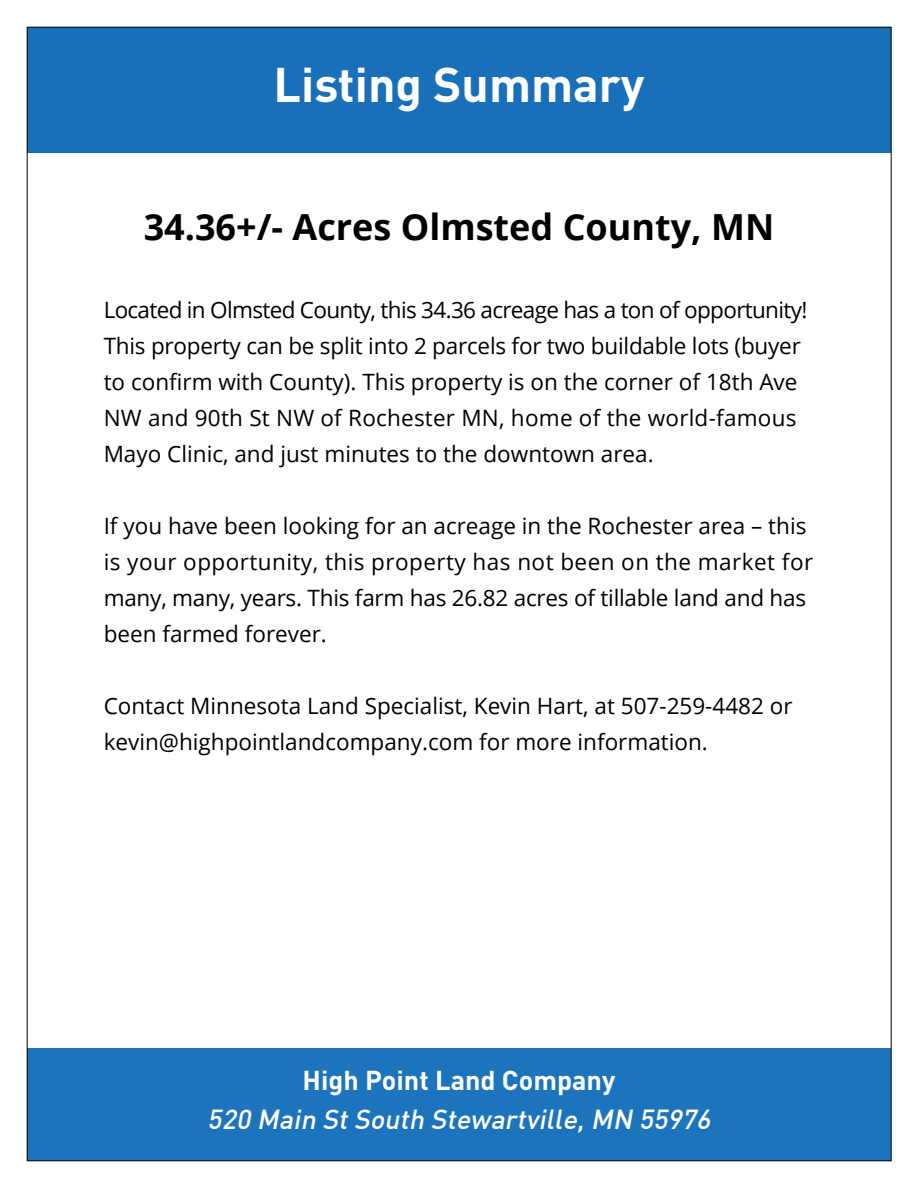
<style>
.page{position:relative;width:918px;height:1188px;background:#fff}
.page>*{position:absolute;margin:0;border:0;box-sizing:border-box;transform-origin:0 0}
.t1{font:700 48px "DIN";color:#fff}
.t2{font:700 36px "Open Sans";color:#000}
.t3{font:italic 500 27px "DIN";color:#fff}
.t4{font:700 27px "DIN";color:#fff}
.t5{font:22.5px/36px "Open Sans";color:#000}
</style>
<div class="page">
<div style="left:27px;top:27px;width:864px;height:126px;background:#1870b8"></div>
<div style="left:27px;top:1048px;width:864px;height:113px;background:#1c75bc"></div>
<h1 class="t1" style="left:274px;top:54px;width:372px">Listing Summary</h1>
<h2 class="t2" style="left:144px;top:201px;width:632px">34.36+/- Acres Olmsted County, MN</h2>
<p class="t5" style="left:104px;top:291px;width:705px">Located in Olmsted County, this 34.36 acreage has a ton of opportunity!<br>This property can be split into 2 parcels for two buildable lots (buyer to confirm with County). This property is on the corner of 18th Ave NW and 90th St NW of Rochester MN, home of the world-famous Mayo Clinic, and just minutes to the downtown area.</p>
<p class="t5" style="left:104px;top:507px;width:711px">If you have been looking for an acreage in the Rochester area – this is your opportunity, this property has not been on the market for many, many, years. This farm has 26.82 acres of tillable land and has been farmed forever.</p>
<p class="t5" style="left:104px;top:687px;width:690px">Contact Minnesota Land Specialist, Kevin Hart, at 507-259-4482 or kevin@highpointlandcompany.com for more information.</p>
<p class="t4" style="left:303px;top:1062px;width:314px">High Point Land Company</p>
<p class="t3" style="left:207px;top:1102px;width:511px">520 Main StSouth Stewartville,MN 55976</p>
</div>
